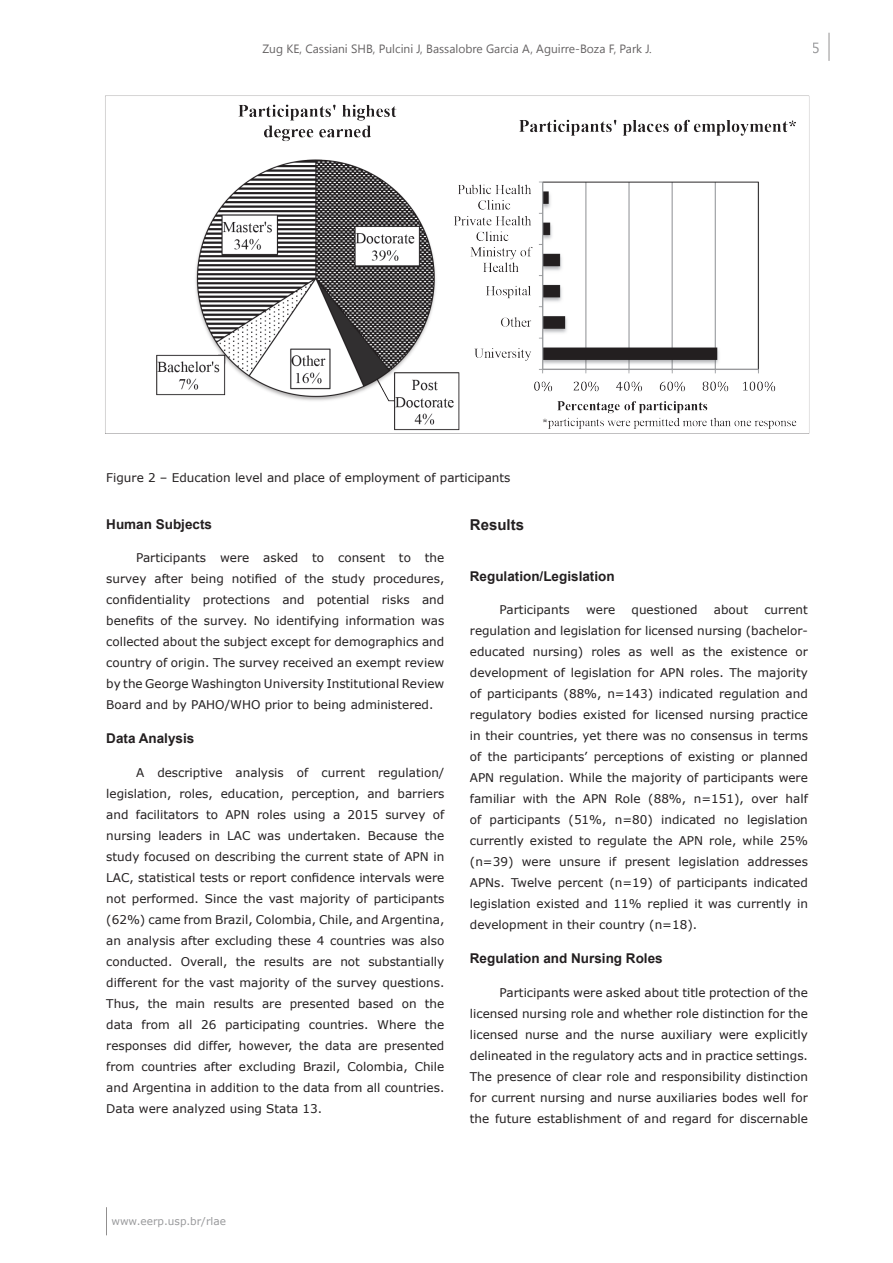
<style>
.page{position:relative;width:893px;height:1263px;background:#fff}
.page>*{position:absolute;margin:0;border:0;box-sizing:border-box;transform-origin:0 0}
.Seção{font:700 15px "Arial";color:#231f20}
.Subseção{font:700 13.5px "Arial";color:#231f20}
.t1{font:13.5px "Geneva";color:#6c6d70}
.Texto{font:12px/21px "Verdana";color:#231f20;text-align:justify}
.t2{font:12px "Segoe UI";color:#231f20}
.Título_de_tabela_e_f{font:12px "Verdana";color:#231f20}
.t3{font:10.5px "Verdana";color:#6c6d70}
</style>
<div class="page">
<svg style="left:106px;top:1207px;width:1px;height:28px"></svg>
<svg style="left:829px;top:33px;width:1px;height:28px"></svg>
<img style="left:105px;top:95px;width:705px;height:339px">
<p class="t2" style="left:262px;top:41px;width:391px">Zug KE, Cassiani SHB, Pulcini J, Bassalobre Garcia A, Aguirre-Boza F, Park J.</p>
<p class="t1" style="left:812px;top:40px;width:11px">5</p>
<p class="Título_de_tabela_e_f" style="left:106px;top:470px;width:406px">Figure 2 – Education level and place of employment of participants</p>
<p class="Subseção" style="left:106px;top:515px;width:107px">Human Subjects</p>
<p class="Texto" style="left:106px;top:547px;width:340px;text-indent:30px">Participants were asked to consent to the survey after being notified of the study procedures, confidentiality protections and potential risks and benefits of the survey. No identifying information was collected about the subject except for demographics and country of origin. The survey received an exempt review by the George Washington University Institutional Review Board and by PAHO/WHO prior to being administered.</p>
<p class="Subseção" style="left:106px;top:729px;width:90px">Data Analysis</p>
<p class="Texto" style="left:106px;top:762px;width:340px;text-indent:30px">A descriptive analysis of current regulation/ legislation, roles, education, perception, and barriers and facilitators to APN roles using a 2015 survey of nursing leaders in LAC was undertaken. Because the study focused on describing the current state of APN in LAC, statistical tests or report confidence intervals were not performed. Since the vast majority of participants (62%) came from Brazil, Colombia, Chile, and Argentina, an analysis after excluding these 4 countries was also conducted. Overall, the results are not substantially different for the vast majority of the survey questions.<br>Thus, the main results are presented based on the data from all 26 participating countries. Where the responses did differ, however, the data are presented from countries after excluding Brazil, Colombia, Chile and Argentina in addition to the data from all countries.<br>Data were analyzed using Stata 13.</p>
<p class="Seção" style="left:470px;top:514px;width:56px">Results</p>
<p class="Subseção" style="left:470px;top:567px;width:146px">Regulation/Legislation</p>
<p class="Texto" style="left:500px;top:599px;width:72px">Participants</p>
<p class="Texto" style="left:586px;top:599px;width:31px">were</p>
<p class="Texto" style="left:631px;top:599px;width:67px">questioned</p>
<p class="Texto" style="left:714px;top:599px;width:36px">about</p>
<p class="Texto" style="left:470px;top:599px;width:340px;text-indent:294px">current regulation and legislation for licensed nursing (bachelor&shy;educated nursing) roles as well as the existence or development of legislation for APN roles. The majority of participants (88%, n=143) indicated regulation and regulatory bodies existed for licensed nursing practice in their countries, yet there was no consensus in terms of the participants’ perceptions of existing or planned APN regulation. While the majority of participants were familiar with the APN Role (88%, n=151), over half of participants (51%, n=80) indicated no legislation currently existed to regulate the APN role, while 25% (n=39) were unsure if present legislation addresses APNs. Twelve percent (n=19) of participants indicated legislation existed and 11% replied it was currently in development in their country (n=18).</p>
<p class="Subseção" style="left:470px;top:949px;width:194px">Regulation and Nursing Roles</p>
<p class="Texto" style="left:470px;top:981px;width:340px;text-indent:30px">Participants were asked about title protection of the licensed nursing role and whether role distinction for the licensed nurse and the nurse auxiliary were explicitly delineated in the regulatory acts and in practice settings.<br>The presence of clear role and responsibility distinction for current nursing and nurse auxiliaries bodes well for the future establishment of and regard for discernable</p>
<p class="t3" style="left:111px;top:1215px;width:116px">www.eerp.usp.br/rlae</p>
</div>
